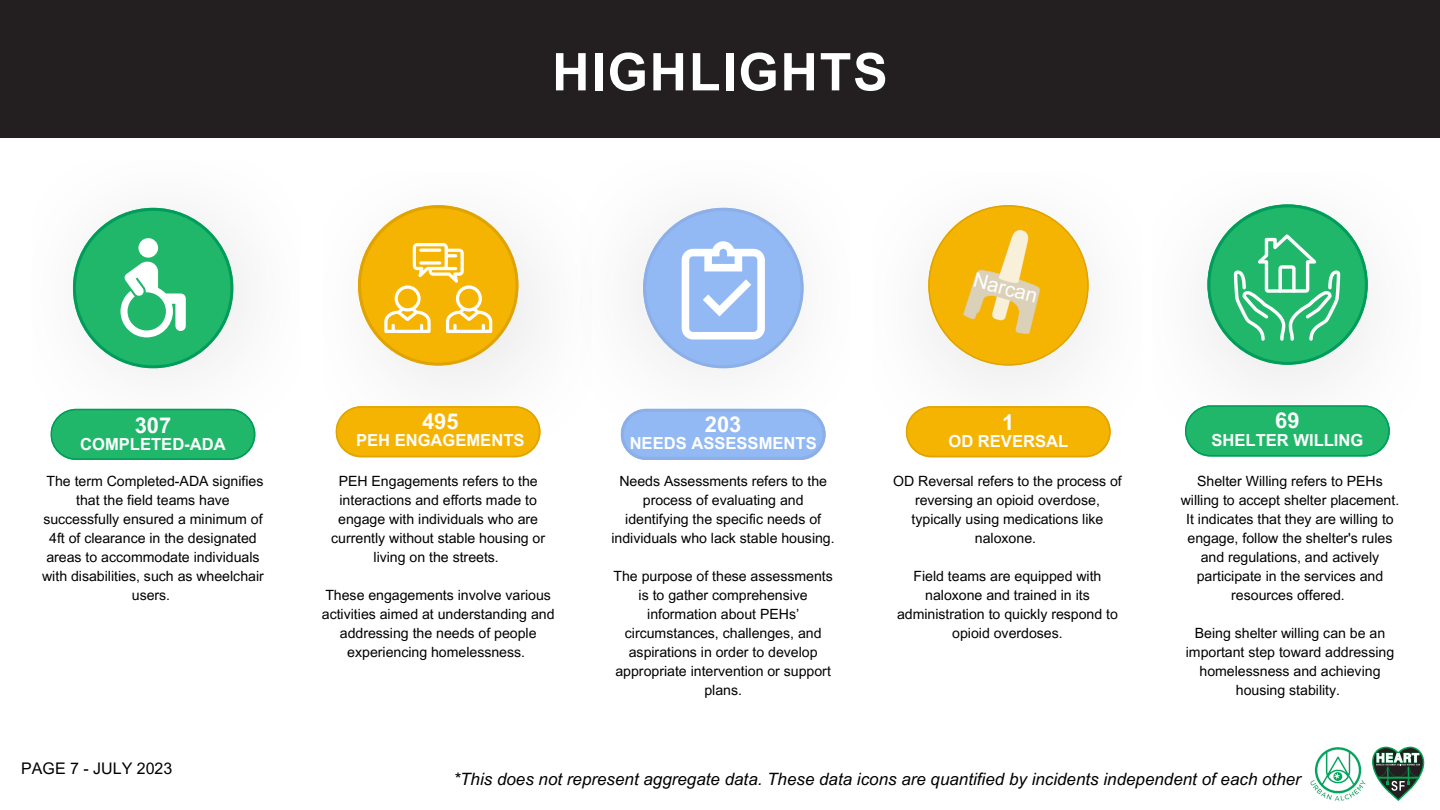
<style>
.page{position:relative;width:1440px;height:810px;background:#fff}
.page>*{position:absolute;margin:0;border:0;box-sizing:border-box;transform-origin:0 0}
.t1{font:700 52px "Arial MT Pro";letter-spacing:.03em;color:#fff}
.t2{font:700 21.9px "Arial MT Pro";color:#fff}
.t3{font:700 21.9px "Arial MT Pro";color:#fdfdfd}
.t4{font:20.3px "Arial MT Pro";color:#fff}
.t5{font:italic 17px "Arial MT Pro";color:#000}
.t6{font:700 16.6px "Arial MT Pro";color:#fdfdfd}
.t7{font:700 16.6px "Arial MT Pro";color:#fff}
.t8{font:16px "Arial MT Pro";color:#000}
.t9{font:14.1px/19px "Arial MT Pro";color:#000;text-align:center}
</style>
<div class="page">
<div style="left:0;top:0;width:1440px;height:138px;background:#231f20"></div>
<img style="left:72px;top:207px;width:170px;height:202px">
<img style="left:638px;top:207px;width:165px;height:202px">
<svg style="left:51px;top:409px;width:204px;height:51px;background:#28b86f"></svg>
<svg style="left:336px;top:406px;width:204px;height:51px;background:#f4b60e"></svg>
<svg style="left:906px;top:406px;width:205px;height:51px;background:#f4b60f"></svg>
<svg style="left:928px;top:205px;width:161px;height:161px"></svg>
<svg style="left:621px;top:409px;width:204px;height:51px;background:#96bbf2"></svg>
<svg style="left:1185px;top:405px;width:205px;height:51px;background:#2ab970"></svg>
<svg style="left:73px;top:208px;width:160px;height:160px"></svg>
<svg style="left:358px;top:205px;width:161px;height:161px"></svg>
<svg style="left:643px;top:208px;width:161px;height:160px"></svg>
<img style="left:925px;top:224px;width:153px;height:117px">
<svg style="left:1207px;top:204px;width:161px;height:161px"></svg>
<img style="left:1310px;top:746px;width:75px;height:55px">
<svg style="left:1372px;top:747px;width:53px;height:54px"></svg>
<p class="t1" style="left:552px;top:53px;width:337px">HIGHLIGHTS</p>
<p class="t2" style="left:135px;top:417px;width:38px">307</p>
<p class="t7" style="left:80px;top:438px;width:147px">COMPLETED-ADA</p>
<p class="t9" style="left:42px;top:473px;width:223px">The term Completed-ADA signifies that the field teams have successfully ensured a minimum of<br>4ft of clearance in the designated areas to accommodate individuals with disabilities, such as wheelchair users.</p>
<p class="t8" style="left:21px;top:762px;width:153px">PAGE 7 - JULY 2023</p>
<p class="t3" style="left:422px;top:413px;width:38px">495</p>
<p class="t6" style="left:356px;top:434px;width:170px">PEH ENGAGEMENTS</p>
<p class="t9" style="left:331px;top:473px;width:215px">PEH Engagements refers to the interactions and efforts made to engage with individuals who are currently without stable housing or living on the streets.</p>
<p class="t9" style="left:322px;top:587px;width:234px">These engagements involve various activities aimed at understanding and addressing the needs of people experiencing homelessness.</p>
<p class="t2" style="left:705px;top:416px;width:38px">203</p>
<p class="t7" style="left:630px;top:437px;width:189px">NEEDS ASSESSMENTS</p>
<p class="t9" style="left:611px;top:473px;width:225px">Needs Assessments refers to the process of evaluating and identifying the specific needs of individuals who lack stable housing.</p>
<p class="t9" style="left:614px;top:568px;width:221px">The purpose of these assessments is to gather comprehensive information about PEHs’ circumstances, challenges, and aspirations in order to develop appropriate intervention or support plans.</p>
<p class="t4" style="left:976px;top:272px;width:67px;rotate:14deg">Narcan</p>
<p class="t3" style="left:1002px;top:414px;width:14px">1</p>
<p class="t6" style="left:948px;top:435px;width:121px">OD REVERSAL</p>
<p class="t9" style="left:893px;top:473px;width:230px">OD Reversal refers to the process of reversing an opioid overdose, typically using medications like naloxone.</p>
<p class="t9" style="left:897px;top:568px;width:222px">Field teams are equipped with naloxone and trained in its administration to quickly respond to opioid overdoses.</p>
<p class="t3" style="left:1275px;top:413px;width:26px">69</p>
<p class="t6" style="left:1211px;top:434px;width:154px">SHELTER WILLING</p>
<p class="t9" style="left:1181px;top:473px;width:220px">Shelter Willing refers to PEHs willing to accept shelter placement.<br>It indicates that they are willing to engage, follow the shelter's rules and regulations, and actively participate in the services and resources offered.</p>
<p class="t9" style="left:1186px;top:625px;width:210px">Being shelter willing can be an important step toward addressing homelessness and achieving housing stability.</p>
<p class="t5" style="left:454px;top:773px;width:849px">*This does not represent aggregate data. These data icons are quantified by incidents independent of each other</p>
</div>
